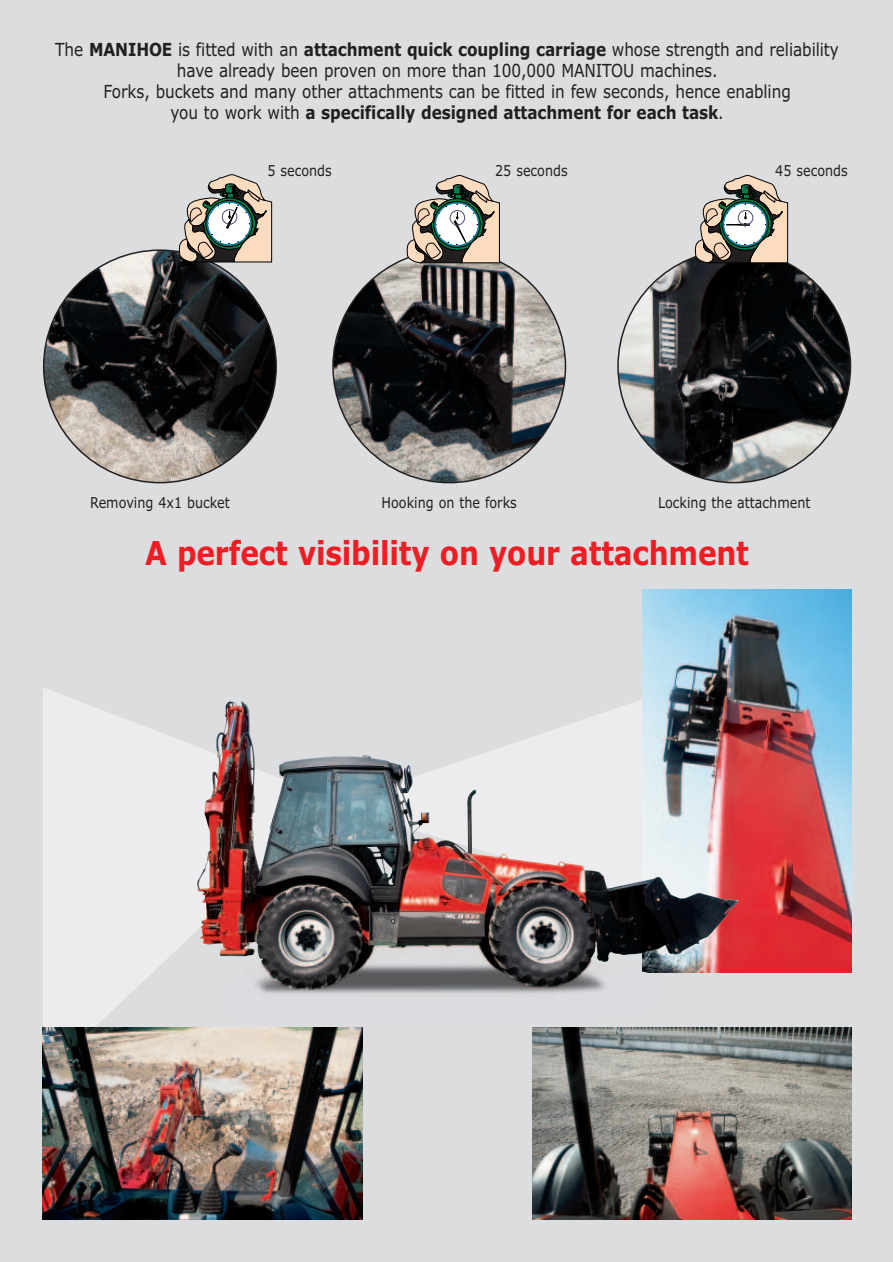
<style>
.page{position:relative;width:893px;height:1262px;background:#fff}
.page>*{position:absolute;margin:0;border:0;box-sizing:border-box;transform-origin:0 0}
.t1{font:700 33px "Verdana";letter-spacing:-.005em;color:#ee1d23;scale:.85 1}
.t2{font:18px/21px "Verdana";letter-spacing:-.005em;color:#231f20;text-align:center;scale:.85 1}
.t3{font:15px "Verdana";color:#231f20;scale:.85 1}
.s1{font-weight:700}
</style>
<div class="page">
<div style="left:0;top:0;width:892px;height:1261px;background:#dcdddf"></div>
<svg style="left:43px;top:249px;width:234px;height:234px"></svg>
<svg style="left:332px;top:249px;width:234px;height:234px"></svg>
<svg style="left:617px;top:249px;width:234px;height:234px"></svg>
<svg style="left:179px;top:174px;width:93px;height:88px"></svg>
<div style="left:222px;top:209px;width:15px;height:15px;border:1px solid #514c73;border-radius:50%"></div>
<svg style="left:407px;top:175px;width:92px;height:88px"></svg>
<div style="left:450px;top:210px;width:15px;height:15px;border:1px solid #514c73;border-radius:50%"></div>
<svg style="left:695px;top:175px;width:92px;height:88px"></svg>
<div style="left:738px;top:210px;width:15px;height:15px;border:1px solid #514c73;border-radius:50%"></div>
<svg style="left:43px;top:688px;width:242px;height:339px;fill:#ececee"></svg>
<img style="left:642px;top:590px;width:209px;height:382px">
<img style="left:196px;top:699px;width:542px;height:262px">
<img style="left:532px;top:1027px;width:319px;height:192px">
<img style="left:43px;top:1027px;width:319px;height:192px">
<p class="t2" style="left:55px;top:41px;width:923px">The <span class="s1">MANIHOE</span> is fitted with an <span class="s1">attachment quick coupling carriage</span> whose strength and reliability have already been proven on more than 100,000 MANITOU machines.<br>Forks, buckets and many other attachments can be fitted in few seconds, hence enabling<br>you to work with <span class="s1">a specifically designed attachment for each task</span>.</p>
<p class="t3" style="left:267px;top:164px;width:77px">5 seconds</p>
<p class="t3" style="left:495px;top:164px;width:87px">25 seconds</p>
<p class="t3" style="left:775px;top:164px;width:87px">45 seconds</p>
<p class="t3" style="left:90px;top:496px;width:166px">Removing 4x1 bucket</p>
<p class="t3" style="left:381px;top:496px;width:161px">Hooking on the forks</p>
<p class="t3" style="left:658px;top:496px;width:181px">Locking the attachment</p>
<h1 class="t1" style="left:145px;top:540px;width:712px">A perfect visibility on your attachment</h1>
</div>
